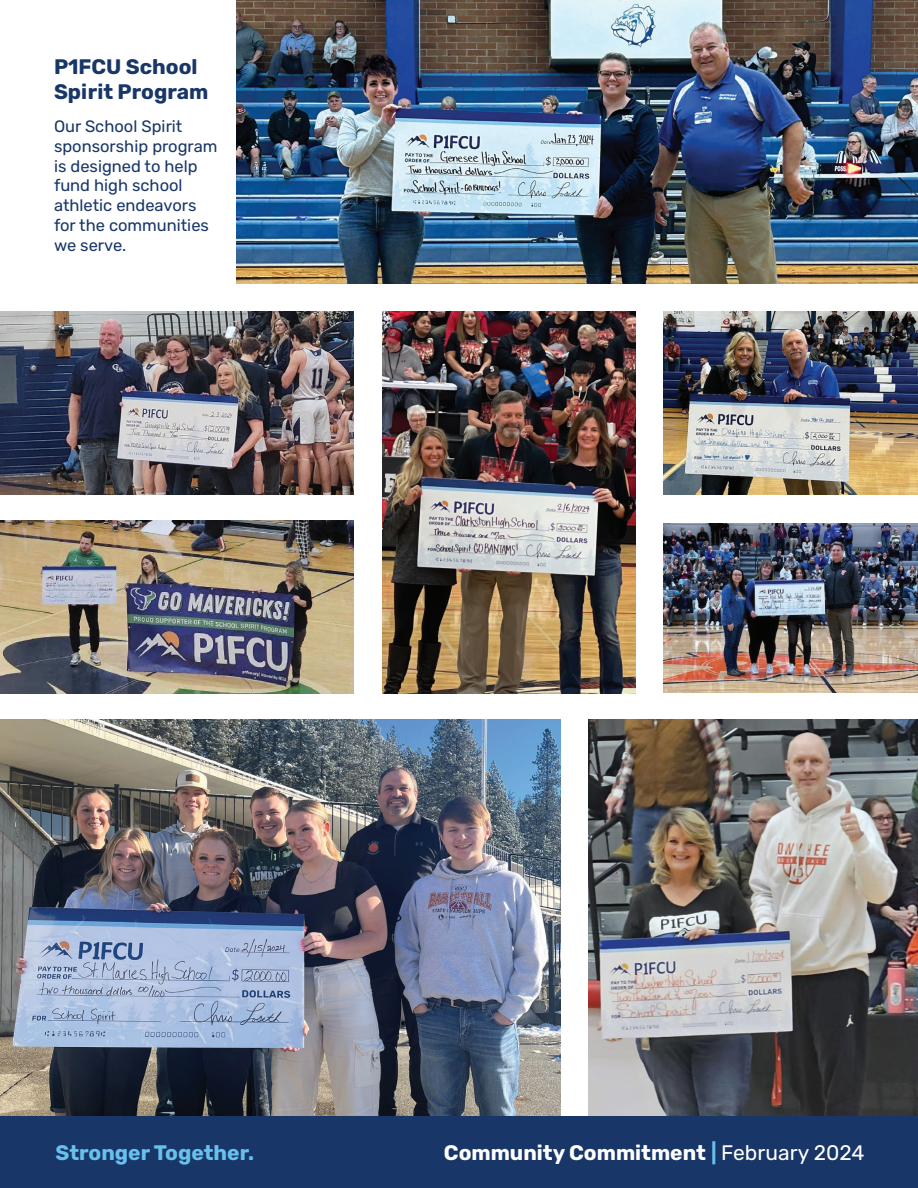
<style>
.page{position:relative;width:918px;height:1188px;background:#fff}
.page>*{position:absolute;margin:0;border:0;box-sizing:border-box;transform-origin:0 0}
.t1{font:700 21px "Rubik";color:#fff}
.t2{font:700 21px/25.2px "Rubik";color:#183667}
.t3{font:700 21px "Rubik";color:#68c0ec}
.t4{font:16.5px/19.8px "Rubik";color:#183667}
.s1{color:#68c0ec}
.s2{font-weight:400}
</style>
<div class="page">
<div style="left:0;top:1116px;width:918px;height:72px;background:#183667"></div>
<img style="left:589px;top:719px;width:329px;height:397px">
<img style="left:382px;top:311px;width:253px;height:383px">
<img style="left:0;top:521px;width:353px;height:173px">
<img style="left:237px;top:0;width:681px;height:284px">
<img style="left:0;top:311px;width:353px;height:184px">
<img style="left:0;top:719px;width:561px;height:397px">
<img style="left:663px;top:311px;width:255px;height:184px">
<img style="left:663px;top:523px;width:255px;height:169px">
<p class="t2" style="left:54px;top:54px;width:156px">P1FCU School<br>Spirit Program</p>
<p class="t4" style="left:54px;top:117px;width:165px">Our School Spirit sponsorship program is designed to help fund high school athletic endeavors for the communities we serve.</p>
<p class="t3" style="left:55px;top:1141px;width:200px">Stronger Together.</p>
<p class="t1" style="left:444px;top:1141px;width:422px">Community Commitment <span class="s1">|</span> <span class="s2">February 2024</span></p>
</div>
